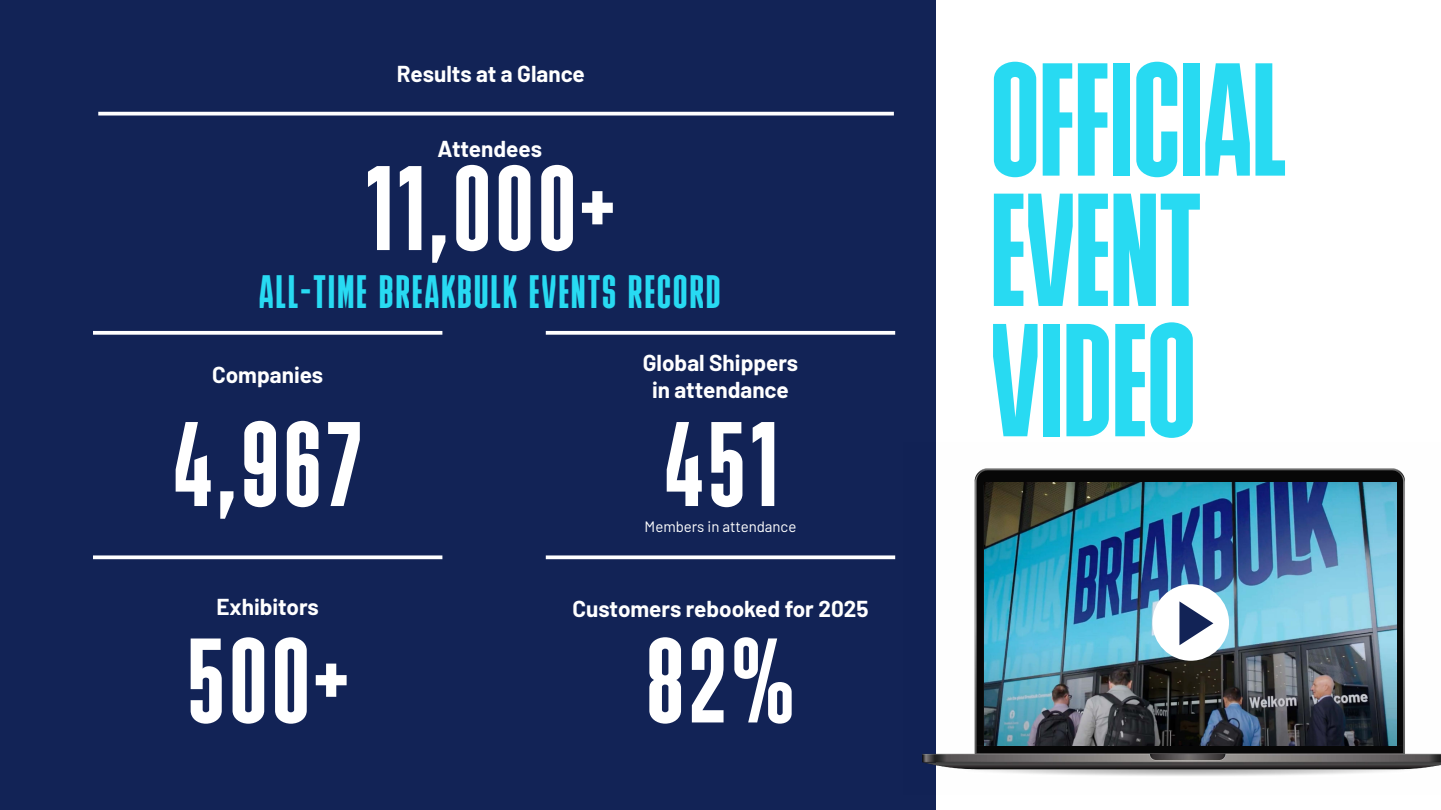
<style>
.page{position:relative;width:1441px;height:810px;background:#fff}
.page>*{position:absolute;margin:0;border:0;box-sizing:border-box;transform-origin:0 0}
.t1{font:160.5px/130.4px "Bulevar";color:#28daf2}
.t2{font:120px/216.5px "Bulevar";letter-spacing:.05em;color:#fff}
.t3{font:46.88px "Bulevar";letter-spacing:.05em;color:#28daf2}
.t4{font:700 22.5px/27px "Barlow";color:#fff;text-align:center}
.t5{font:15px "Barlow";color:#fff}
</style>
<div class="page">
<div style="left:0;top:0;width:935px;height:810px;background:#122356"></div>
<svg style="left:98px;top:112px;width:795px;height:4px;fill:#fff"></svg>
<svg style="left:93px;top:331px;width:349px;height:4px"></svg>
<svg style="left:93px;top:555px;width:349px;height:4px"></svg>
<svg style="left:545px;top:331px;width:350px;height:4px"></svg>
<img style="left:922px;top:442px;width:518px;height:353px">
<img style="left:984px;top:483px;width:412px;height:262px">
<div style="left:1152px;top:584px;width:76px;height:77px;background:#fff;border-radius:50%"></div>
<svg style="left:1179px;top:601px;width:34px;height:44px"></svg>
<svg style="left:545px;top:555px;width:350px;height:4px"></svg>
<p class="t4" style="left:397px;top:59px;width:189px">Results at a Glance</p>
<p class="t4" style="left:437px;top:133px;width:106px">Attendees</p>
<h2 class="t2" style="left:366px;top:101px;width:249px">11,000+</h2>
<h3 class="t3" style="left:259px;top:266px;width:463px">ALL-TIME BREAKBULK EVENTS RECORD</h3>
<p class="t4" style="left:212px;top:360px;width:113px">Companies</p>
<h2 class="t2" style="left:173px;top:357px;width:190px">4,967<br>500+</h2>
<p class="t4" style="left:216px;top:591px;width:104px">Exhibitors</p>
<p class="t4" style="left:642px;top:348px;width:157px">Global Shippers in attendance</p>
<h2 class="t2" style="left:664px;top:357px;width:114px">451</h2>
<p class="t5" style="left:644px;top:515px;width:153px">Members in attendance</p>
<p class="t4" style="left:572px;top:593px;width:298px">Customers rebooked for 2025</p>
<h2 class="t2" style="left:647px;top:573px;width:149px">82%</h2>
<h1 class="t1" style="left:990px;top:55px;width:297px">OFFICIAL<br>EVENT<br>VIDEO</h1>
</div>
